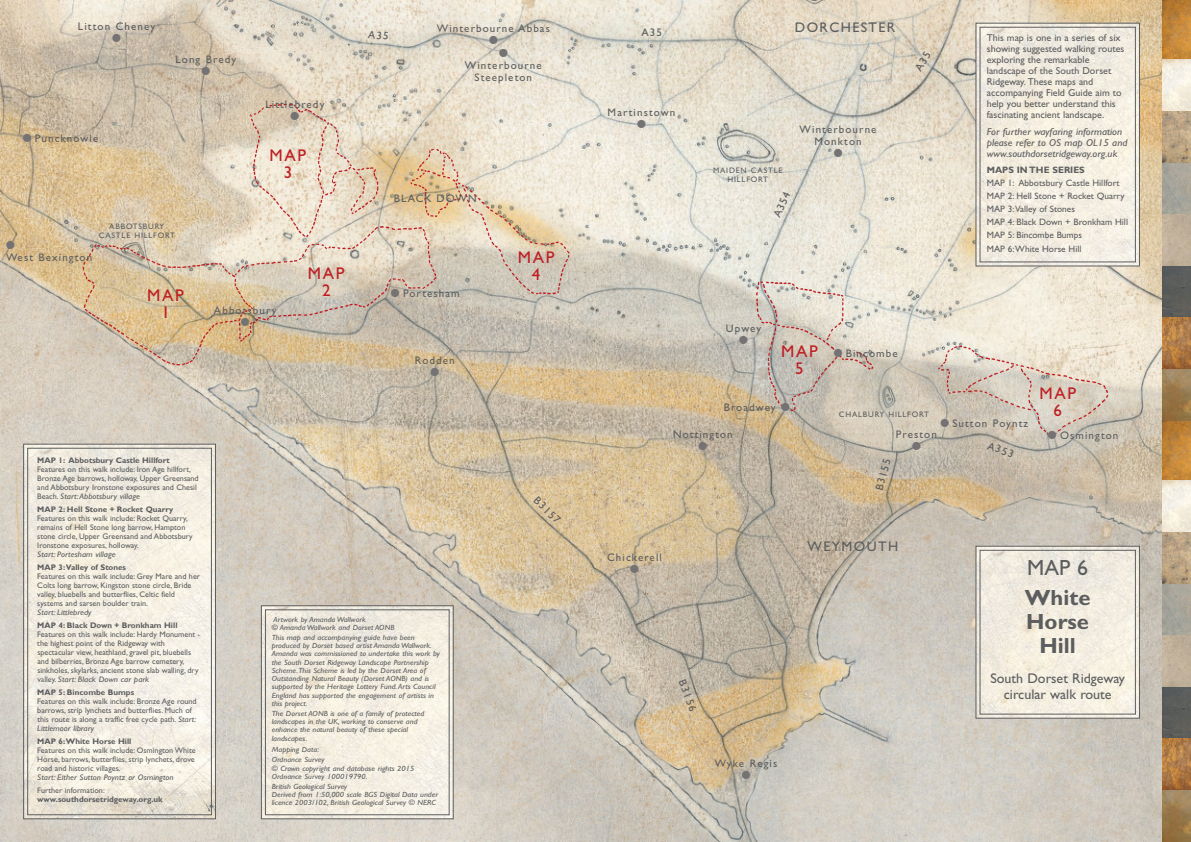
<style>
.page{position:relative;width:1191px;height:842px;background:#fff}
.page>*{position:absolute;margin:0;border:0;box-sizing:border-box;transform-origin:0 0}
.t1{font:700 22px/24.2px "Gill Sans";color:#5c5d5e;text-align:center}
.t2{font:22px "Gill Sans";color:#5c5d5e}
.t3{font:17px/17px "Gill Sans";letter-spacing:.1em;color:#be1e23;text-align:center}
.t4{font:14px/15.4px "Gill Sans";color:#5c5d5e;text-align:center}
.t5{font:14px "Gill Sans";letter-spacing:.1em;color:#5c5d5e}
.t6{font:11px/12px "Gill Sans";letter-spacing:.1em;color:#5c5d5e;text-align:center}
.t7{font:11px "Monotype Sorts";color:#757274}
.t8{font:10px/11px "Gill Sans";color:#5c5d5e}
.t9{font:italic 10px/11px "Gill Sans";color:#5c5d5e;scale:1.08 1}
.t10{font:9.3px/13.2px "Gill Sans";color:#5c5d5e}
.t11{font:700 9.3px "Gill Sans";color:#5c5d5e}
.t12{font:8.1px/8.9px "Gill Sans";color:#5c5d5e}
.t13{font:700 8.1px "Gill Sans";color:#5c5d5e}
.t14{font:italic 8.1px "Gill Sans";color:#5c5d5e;scale:1.1 1}
.t15{font:8px/8.8px "Gill Sans";letter-spacing:.1em;color:#5c5d5e;text-align:center}
.t16{font:italic 7.5px/8.2px "Gill Sans";color:#5c5d5e;scale:1.1 1}
.s1{font-family:"Monotype Sorts";color:#757274}
.s2{font-style:italic}
</style>
<div class="page">
<img style="left:0;top:0;width:1162px;height:842px">
<img style="left:733px;top:257px;width:379px;height:219px">
<img style="left:1162px;top:0;width:29px;height:842px">
<img style="left:25px;top:446px;width:189px;height:371px">
<div style="left:23px;top:444px;width:193px;height:375px;border:1px solid #5c5d5e"></div>
<div style="left:27px;top:448px;width:185px;height:367px;border:1px solid #5c5d5e"></div>
<img style="left:6px;top:2px;width:589px;height:369px">
<img style="left:977px;top:25px;width:161px;height:239px">
<div style="left:975px;top:23px;width:165px;height:243px;border:1px solid #5c5d5e"></div>
<img style="left:977px;top:548px;width:161px;height:169px">
<div style="left:975px;top:546px;width:165px;height:173px;border:1px solid #5c5d5e"></div>
<img style="left:263px;top:607px;width:189px;height:210px">
<div style="left:261px;top:605px;width:193px;height:214px;border:1px solid #5c5d5e"></div>
<div style="left:265px;top:609px;width:184px;height:206px;border:1px solid #5c5d5e"></div>
<svg style="left:914px;top:51px;width:17px;height:21px"></svg>
<svg style="left:368px;top:30px;width:20px;height:10px"></svg>
<h3 class="t6" style="left:78px;top:22px;width:79px">Litton Cheney</h3>
<h3 class="t7" style="left:112px;top:33px;width:10px">l</h3>
<h3 class="t6" style="left:175px;top:54px;width:62px">Long Bredy</h3>
<h3 class="t7" style="left:201px;top:66px;width:10px">l</h3>
<h3 class="t6" style="left:23px;top:133px;width:77px"><span class="s1">l</span> Puncknowle</h3>
<p class="t15" style="left:99px;top:223px;width:78px">ABBOTSBURY<br>CASTLE HILLFORT</p>
<h3 class="t7" style="left:6px;top:240px;width:10px">l</h3>
<h3 class="t6" style="left:6px;top:252px;width:88px">West Bexington</h3>
<h3 class="t6" style="left:265px;top:99px;width:61px">Littlebredy</h3>
<h3 class="t7" style="left:290px;top:111px;width:10px">l</h3>
<h2 class="t3" style="left:270px;top:148px;width:38px">MAP<br>3</h2>
<h2 class="t3" style="left:147px;top:288px;width:38px">MAP<br>1</h2>
<h3 class="t6" style="left:214px;top:305px;width:64px">Abbotsbury</h3>
<h3 class="t7" style="left:241px;top:317px;width:10px">l</h3>
<h2 class="t3" style="left:308px;top:267px;width:38px">MAP<br>2</h2>
<h3 class="t6" style="left:437px;top:24px;width:115px">Winterbourne Abbas</h3>
<h3 class="t7" style="left:489px;top:35px;width:10px">l</h3>
<h3 class="t7" style="left:499px;top:48px;width:10px">l</h3>
<h3 class="t6" style="left:465px;top:60px;width:78px">Winterbourne<br>Steepleton</h3>
<h3 class="t6" style="left:394px;top:194px;width:84px">BLACK DOWN</h3>
<h3 class="t6" style="left:391px;top:288px;width:70px"><span class="s1">l</span> Portesham</h3>
<h3 class="t6" style="left:415px;top:355px;width:42px">Rodden</h3>
<h3 class="t7" style="left:430px;top:367px;width:10px">l</h3>
<h2 class="t3" style="left:518px;top:250px;width:38px">MAP<br>4</h2>
<p class="t13" style="left:37px;top:458px;width:134px">MAP 1: Abbotsbury Castle Hillfort</p>
<p class="t12" style="left:37px;top:466px;width:163px">Features on this walk include: Iron Age hillfort, Bronze Age barrows, holloway, Upper Greensand and Abbotsbury Ironstone exposures and Chesil Beach. <span class="s2">Start: Abbotsbury village</span></p>
<p class="t13" style="left:37px;top:507px;width:138px">MAP 2: Hell Stone + Rocket Quarry</p>
<p class="t12" style="left:37px;top:515px;width:157px">Features on this walk include: Rocket Quarry, remains of Hell Stone long barrow, Hampton stone circle, Upper Greensand and Abbotsbury Ironstone exposures, holloway.</p>
<p class="t14" style="left:37px;top:551px;width:73px">Start: Portesham village</p>
<p class="t13" style="left:37px;top:564px;width:90px">MAP 3:Valley of Stones</p>
<p class="t12" style="left:37px;top:573px;width:164px">Features on this walk include: Grey Mare and her Colts long barrow, Kingston stone circle, Bride valley, bluebells and butterflies, Celtic field systems and sarsen boulder train.</p>
<p class="t14" style="left:37px;top:609px;width:51px">Start: Littlebredy</p>
<p class="t13" style="left:37px;top:622px;width:142px">MAP 4: Black Down + Bronkham Hill</p>
<p class="t12" style="left:37px;top:631px;width:164px">Features on this walk include: Hardy Monument - the highest point of the Ridgeway with spectacular view, heathland, gravel pit, bluebells and bilberries, Bronze Age barrow cemetery, sinkholes, skylarks, ancient stone slab walling, dry valley. <span class="s2">Start: Black Down car park</span></p>
<p class="t13" style="left:37px;top:689px;width:98px">MAP 5: Bincombe Bumps</p>
<p class="t12" style="left:37px;top:698px;width:161px">Features on this walk include: Bronze Age round barrows, strip lynchets and butterflies. Much of this route is along a traffic free cycle path. <span class="s2">Start:<br>Littlemoor library</span></p>
<p class="t13" style="left:37px;top:738px;width:96px">MAP 6: White Horse Hill</p>
<p class="t12" style="left:37px;top:747px;width:160px;text-align:justify">Features on this walk include: Osmington White Horse, barrows, butterflies, strip lynchets, drove road and historic villages.</p>
<p class="t14" style="left:37px;top:774px;width:126px">Start: Either Sutton Poyntz or Osmington</p>
<p class="t12" style="left:37px;top:787px;width:69px">Further information:</p>
<p class="t13" style="left:37px;top:796px;width:127px">www.southdorsetridgeway.org.uk</p>
<p class="t16" style="left:272px;top:616px;width:113px">Artwork by Amanda Wallwork<br>© Amanda Wallwork and Dorset AONB</p>
<p class="t16" style="left:272px;top:634px;width:154px">This map and accompanying guide have been produced by Dorset based artist Amanda Wallwork.<br>Amanda was commissioned to undertake this work by the South Dorset Ridgeway Landscape Partnership Scheme.This Scheme is led by the Dorset Area of Outstanding Natural Beauty (Dorset AONB) and is supported by the Heritage Lottery Fund. Arts Council England has supported the engagement of artists in this project.</p>
<p class="t16" style="left:272px;top:710px;width:140px">The Dorset AONB is one of a family of protected landscapes in the UK, working to conserve and enhance the natural beauty of these special landscapes.</p>
<p class="t16" style="left:272px;top:745px;width:50px;line-height:10px">Mapping Data:<br>Ordnance Survey</p>
<p class="t16" style="left:272px;top:764px;width:131px">© Crown copyright and database rights 2015<br>Ordnance Survey 100019790.</p>
<p class="t16" style="left:272px;top:783px;width:153px">British Geological Survey<br>Derived from 1:50,000 scale BGS Digital Data under licence 2003/102, British Geological Survey © NERC</p>
<h3 class="t6" style="left:539px;top:495px;width:34px;rotate:44deg">B3157</h3>
<h3 class="t6" style="left:641px;top:28px;width:22px">A35</h3>
<h3 class="t6" style="left:607px;top:107px;width:69px">Martinstown</h3>
<h3 class="t7" style="left:637px;top:119px;width:10px">l</h3>
<h3 class="t5" style="left:794px;top:22px;width:102px">DORCHESTER</h3>
<p class="t15" style="left:713px;top:167px;width:71px">MAIDEN CASTLE<br>HILLFORT</p>
<h3 class="t6" style="left:772px;top:215px;width:29px;rotate:-66deg">A354</h3>
<h3 class="t6" style="left:799px;top:124px;width:78px">Winterbourne<br>Monkton</h3>
<h3 class="t7" style="left:833px;top:148px;width:10px">l</h3>
<h3 class="t6" style="left:726px;top:323px;width:37px">Upwey</h3>
<h3 class="t7" style="left:739px;top:335px;width:10px">l</h3>
<h2 class="t3" style="left:781px;top:345px;width:38px">MAP<br>5</h2>
<h3 class="t6" style="left:833px;top:348px;width:66px"><span class="s1">l</span> Bincombe</h3>
<p class="t8" style="left:986px;top:33px;width:139px">This map is one in a series of six showing suggested walking routes exploring the remarkable landscape of the South Dorset<br>Ridgeway. These maps and accompanying Field Guide aim to help you better understand this fascinating ancient landscape.</p>
<p class="t9" style="left:986px;top:127px;width:132px">For further wayfaring information please refer to OS map OL15 and www.southdorsetridgeway.org.uk</p>
<p class="t11" style="left:986px;top:166px;width:100px">MAPS IN THE SERIES</p>
<p class="t10" style="left:986px;top:177px;width:143px">MAP 1: Abbotsbury Castle Hillfort<br>MAP 2: Hell Stone + Rocket Quarry<br>MAP 3:Valley of Stones<br>MAP 4: Black Down + Bronkham Hill<br>MAP 5: Bincombe Bumps<br>MAP 6: White Horse Hill</p>
<h3 class="t6" style="left:723px;top:403px;width:68px">Broadwey <span class="s1">l</span></h3>
<h3 class="t6" style="left:673px;top:429px;width:61px">Nottington</h3>
<h3 class="t7" style="left:698px;top:441px;width:10px">l</h3>
<p class="t15" style="left:839px;top:411px;width:91px">CHALBURY HILLFORT</p>
<h3 class="t6" style="left:940px;top:418px;width:89px"><span class="s1">l</span> Sutton Poyntz</h3>
<h3 class="t6" style="left:896px;top:429px;width:43px">Preston</h3>
<h3 class="t7" style="left:912px;top:441px;width:10px">l</h3>
<h3 class="t6" style="left:989px;top:440px;width:29px;rotate:20deg">A353</h3>
<h3 class="t6" style="left:874px;top:489px;width:34px;rotate:-75deg">B3155</h3>
<h2 class="t3" style="left:1039px;top:386px;width:38px">MAP<br>6</h2>
<h3 class="t6" style="left:1048px;top:431px;width:72px"><span class="s1">l</span> Osmington</h3>
<h3 class="t6" style="left:607px;top:552px;width:56px">Chickerell</h3>
<h3 class="t7" style="left:630px;top:564px;width:10px">l</h3>
<h3 class="t5" style="left:807px;top:541px;width:92px">WEYMOUTH</h3>
<h3 class="t6" style="left:686px;top:678px;width:34px;rotate:69deg">B3156</h3>
<h3 class="t6" style="left:714px;top:758px;width:64px">Wyke Regis</h3>
<h3 class="t7" style="left:741px;top:770px;width:10px">l</h3>
<h1 class="t2" style="left:1027px;top:559px;width:62px">MAP 6</h1>
<h1 class="t1" style="left:1025px;top:587px;width:67px">White<br>Horse<br>Hill</h1>
<h3 class="t4" style="left:990px;top:672px;width:136px">South Dorset Ridgeway circular walk route</h3>
</div>
